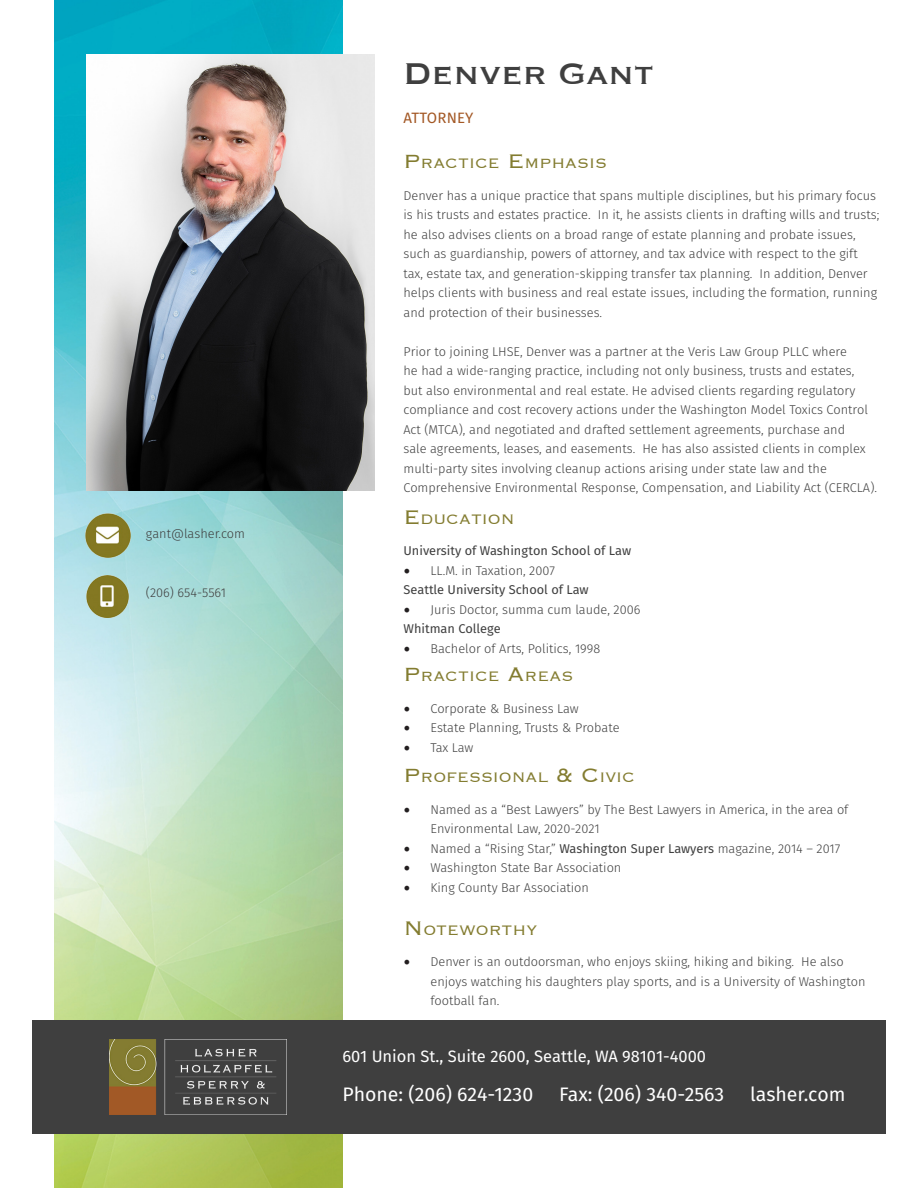
<style>
.page{position:relative;width:918px;height:1188px;background:#fff}
.page>*{position:absolute;margin:0;border:0;box-sizing:border-box;transform-origin:0 0}
.Attorney_Name{font:39px "Copperplate";color:#3f3f3f}
.t1{font:19.5px "Fira Sans";color:#fff}
.t2{font:300 17.85px "Copperplate";color:#837c30}
.t3{font:16.5px "Fira Sans";color:#fff}
.Job_Title{font:15px "Fira Sans";letter-spacing:.01em;color:#a35825}
.t4{font:300 12.75px/19.5px "Fira Sans";color:#3f3f3f}
.t5{font:12.75px "Fira Sans";color:#3f3f3f}
.s1{font-size:25.5px}
.s2{font-family:"Minion Pro";font-weight:400;font-size:18px;color:#231f20}
.s3{font-weight:400}
</style>
<div class="page">
<img style="left:54px;top:0;width:288px;height:1188px">
<div style="left:32px;top:1020px;width:854px;height:114px;background:#3f3f3f"></div>
<img style="left:110px;top:1040px;width:176px;height:75px">
<img style="left:86px;top:54px;width:289px;height:436px">
<img style="left:86px;top:513px;width:45px;height:45px">
<img style="left:86px;top:576px;width:42px;height:41px">
<p class="t4" style="left:146px;top:524px;width:101px">gant@lasher.com</p>
<p class="t4" style="left:146px;top:583px;width:81px">(206) 654-5561</p>
<p class="Attorney_Name" style="left:404px;top:48px;width:252px">Denver Gant</p>
<p class="Job_Title" style="left:404px;top:108px;width:71px">ATTORNEY</p>
<p class="t2" style="left:404px;top:152px;width:205px"><span class="s1">P</span>ractice <span class="s1">E</span> mphasis</p>
<p class="t4" style="left:404px;top:186px;width:477px">Denver has a unique practice that spans multiple disciplines, but his primary focus is his trusts and estates practice. In it, he assists clients in drafting wills and trusts; he also advises clients on a broad range of estate planning and probate issues, such as guardianship, powers of attorney, and tax advice with respect to the gift tax, estate tax, and generation-skipping transfer tax planning. In addition, Denver helps clients with business and real estate issues, including the formation, running and protection of their businesses.</p>
<p class="t4" style="left:404px;top:342px;width:475px">Prior to joining LHSE, Denver was a partner at the Veris Law Group PLLC where<br>he had a wide-ranging practice, including not only business, trusts and estates,<br>but also environmental and real estate. He advised clients regarding regulatory compliance and cost recovery actions under the Washington Model Toxics Control Act (MTCA), and negotiated and drafted settlement agreements, purchase and<br>sale agreements, leases, and easements. He has also assisted clients in complex multi-party sites involving cleanup actions arising under state law and the Comprehensive Environmental Response, Compensation, and Liability Act (CERCLA).</p>
<p class="t2" style="left:404px;top:507px;width:113px"><span class="s1">E</span> ducation</p>
<p class="t5" style="left:404px;top:542px;width:229px">University of Washington School of Law</p>
<p class="t4" style="left:404px;top:561px;width:153px"><span class="s2">•</span> LL.M. in Taxation, 2007</p>
<p class="t5" style="left:404px;top:581px;width:187px">Seattle University School of Law</p>
<p class="t4" style="left:404px;top:600px;width:238px"><span class="s2">•</span> Juris Doctor, summa cum laude, 2006</p>
<p class="t5" style="left:404px;top:620px;width:99px">Whitman College</p>
<p class="t4" style="left:404px;top:639px;width:198px"><span class="s2">•</span> Bachelor of Arts, Politics, 1998</p>
<p class="t2" style="left:404px;top:665px;width:171px"><span class="s1">P</span>ractice <span class="s1">A</span>reas</p>
<p class="t4" style="left:404px;top:699px;width:177px"><span class="s2">•</span> Corporate &amp; Business Law</p>
<p class="t4" style="left:404px;top:718px;width:218px"><span class="s2">•</span> Estate Planning, Trusts &amp; Probate</p>
<p class="t4" style="left:404px;top:738px;width:71px"><span class="s2">•</span> Tax Law</p>
<p class="t2" style="left:404px;top:766px;width:233px"><span class="s1">P</span>rofessional <span class="s1">&amp; C</span> ivic</p>
<p class="t4" style="left:430px;top:800px;width:419px;text-indent:-27px"><span class="s2">•</span> Named as a “Best Lawyers” by The Best Lawyers in America, in the area of<br>Environmental Law, 2020-2021</p>
<p class="t4" style="left:404px;top:839px;width:438px"><span class="s2">•</span> Named a “Rising Star,” <span class="s3">Washington Super Lawyers</span> magazine, 2014 – 2017</p>
<p class="t4" style="left:404px;top:858px;width:219px"><span class="s2">•</span> Washington State Bar Association</p>
<p class="t4" style="left:404px;top:878px;width:187px"><span class="s2">•</span> King County Bar Association</p>
<p class="t2" style="left:404px;top:918px;width:135px"><span class="s1">N</span> oteworthy</p>
<p class="t4" style="left:430px;top:952px;width:437px;text-indent:-27px"><span class="s2">•</span> Denver is an outdoorsman, who enjoys skiing, hiking and biking. He also enjoys watching his daughters play sports, and is a University of Washington football fan.</p>
<p class="t3" style="left:342px;top:1045px;width:365px">601 Union St., Suite 2600, Seattle, WA 98101-4000</p>
<p class="t1" style="left:342px;top:1080px;width:192px">Phone: (206) 624-1230</p>
<p class="t1" style="left:559px;top:1080px;width:167px">Fax: (206) 340-2563</p>
<p class="t1" style="left:750px;top:1080px;width:97px">lasher.com</p>
</div>
